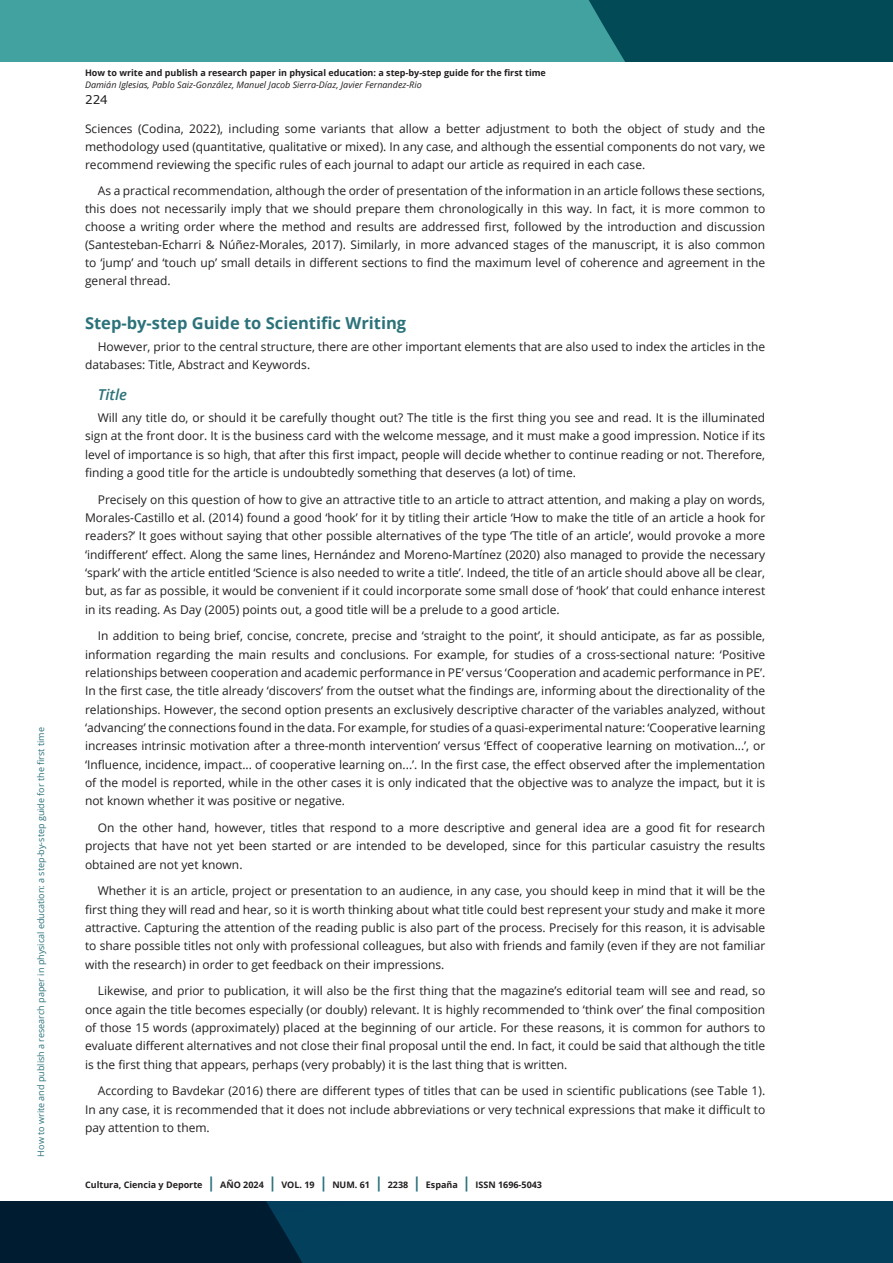
<style>
.page{position:relative;width:893px;height:1263px;background:#fff}
.page>*{position:absolute;margin:0;border:0;box-sizing:border-box;transform-origin:0 0}
.subtitulo_H3{font:700 16.5px "Open Sans";color:#2c727a}
.subtitulo_2_H3{font:italic 600 15px "Open Sans";color:#2c727a}
.Cuerpo_de_texto_P{font:12px/18.3px "Open Sans";color:#231f20;text-align:justify}
.t1{font:12px "Verdana";color:#231f20}
.t2{font:700 9px "Open Sans";color:#231f20}
.t3{font:9px "Open Sans";color:#2c727a}
.t4{font:italic 9px "Open Sans";color:#231f20}
.s1{font-size:15px;color:#2c727a}
</style>
<div class="page">
<svg style="left:0;top:1201px;width:893px;height:62px;background:#02344e"></svg>
<div style="left:0;top:0;width:893px;height:62px;background:#41a29f"></div>
<div style="left:589px;top:0;width:304px;height:62px;background:#024a56"></div>
<p class="t3" style="left:35px;top:1156px;width:431px;rotate:-90deg">How to write and publish a research paper in physical education: a step-by-step guide for the first time</p>
<p class="t2" style="left:85px;top:67px;width:462px">How to write and publish a research paper in physical education: a step-by-step guide for the first time</p>
<p class="t4" style="left:85px;top:79px;width:338px">Damián Iglesias, Pablo Saiz-González, Manuel Jacob Sierra-Díaz, Javier Fernandez-Rio</p>
<p class="t1" style="left:85px;top:91px;width:24px">224</p>
<p class="Cuerpo_de_texto_P" style="left:85px;top:119px;width:682px">Sciences (Codina, 2022), including some variants that allow a better adjustment to both the object of study and the methodology used (quantitative, qualitative or mixed). In any case, and although the essential components do not vary, we recommend reviewing the specific rules of each journal to adapt our article as required in each case.</p>
<p class="Cuerpo_de_texto_P" style="left:85px;top:181px;width:682px;text-indent:13px">As a practical recommendation, although the order of presentation of the information in an article follows these sections, this does not necessarily imply that we should prepare them chronologically in this way. In fact, it is more common to choose a writing order where the method and results are addressed first, followed by the introduction and discussion (Santesteban-Echarri &amp; Núñez-Morales, 2017). Similarly, in more advanced stages of the manuscript, it is also common to ‘jump’ and ‘touch up’ small details in different sections to find the maximum level of coherence and agreement in the general thread.</p>
<p class="subtitulo_H3" style="left:85px;top:311px;width:323px">Step-by-step Guide to Scientific Writing</p>
<p class="Cuerpo_de_texto_P" style="left:85px;top:337px;width:682px;text-indent:13px">However, prior to the central structure, there are other important elements that are also used to index the articles in the databases: Title, Abstract and Keywords.</p>
<p class="subtitulo_2_H3" style="left:98px;top:384px;width:31px">Title</p>
<p class="Cuerpo_de_texto_P" style="left:85px;top:408px;width:682px;text-indent:13px">Will any title do, or should it be carefully thought out? The title is the first thing you see and read. It is the illuminated sign at the front door. It is the business card with the welcome message, and it must make a good impression. Notice if its level of importance is so high, that after this first impact, people will decide whether to continue reading or not. Therefore, finding a good title for the article is undoubtedly something that deserves (a lot) of time.</p>
<p class="Cuerpo_de_texto_P" style="left:85px;top:490px;width:682px;text-indent:13px">Precisely on this question of how to give an attractive title to an article to attract attention, and making a play on words, Morales-Castillo et al. (2014) found a good ‘hook’ for it by titling their article ‘How to make the title of an article a hook for readers?’ It goes without saying that other possible alternatives of the type ‘The title of an article’, would provoke a more ‘indifferent’ effect. Along the same lines, Hernández and Moreno-Martínez (2020) also managed to provide the necessary ‘spark’ with the article entitled ‘Science is also needed to write a title’. Indeed, the title of an article should above all be clear, but, as far as possible, it would be convenient if it could incorporate some small dose of ‘hook’ that could enhance interest in its reading. As Day (2005) points out, a good title will be a prelude to a good article.</p>
<p class="Cuerpo_de_texto_P" style="left:85px;top:627px;width:682px;text-indent:13px">In addition to being brief, concise, concrete, precise and ‘straight to the point’, it should anticipate, as far as possible, information regarding the main results and conclusions. For example, for studies of a cross-sectional nature: ‘Positive relationships between cooperation and academic performance in PE’ versus ‘Cooperation and academic performance in PE’.<br>In the first case, the title already ‘discovers’ from the outset what the findings are, informing about the directionality of the relationships. However, the second option presents an exclusively descriptive character of the variables analyzed, without ‘advancing’ the connections found in the data. For example, for studies of a quasi-experimental nature: ‘Cooperative learning increases intrinsic motivation after a three-month intervention’ versus ‘Effect of cooperative learning on motivation...’, or ‘Influence, incidence, impact... of cooperative learning on...’. In the first case, the effect observed after the implementation of the model is reported, while in the other cases it is only indicated that the objective was to analyze the impact, but it is not known whether it was positive or negative.</p>
<p class="Cuerpo_de_texto_P" style="left:85px;top:818px;width:682px;text-indent:13px">On the other hand, however, titles that respond to a more descriptive and general idea are a good fit for research projects that have not yet been started or are intended to be developed, since for this particular casuistry the results obtained are not yet known.</p>
<p class="Cuerpo_de_texto_P" style="left:85px;top:881px;width:682px;text-indent:13px">Whether it is an article, project or presentation to an audience, in any case, you should keep in mind that it will be the first thing they will read and hear, so it is worth thinking about what title could best represent your study and make it more attractive. Capturing the attention of the reading public is also part of the process. Precisely for this reason, it is advisable to share possible titles not only with professional colleagues, but also with friends and family (even if they are not familiar with the research) in order to get feedback on their impressions.</p>
<p class="Cuerpo_de_texto_P" style="left:85px;top:981px;width:682px;text-indent:13px">Likewise, and prior to publication, it will also be the first thing that the magazine’s editorial team will see and read, so once again the title becomes especially (or doubly) relevant. It is highly recommended to ‘think over’ the final composition of those 15 words (approximately) placed at the beginning of our article. For these reasons, it is common for authors to evaluate different alternatives and not close their final proposal until the end. In fact, it could be said that although the title is the first thing that appears, perhaps (very probably) it is the last thing that is written.</p>
<p class="Cuerpo_de_texto_P" style="left:85px;top:1081px;width:682px;text-indent:13px">According to Bavdekar (2016) there are different types of titles that can be used in scientific publications (see Table 1).<br>In any case, it is recommended that it does not include abbreviations or very technical expressions that make it difficult to pay attention to them.</p>
<p class="t2" style="left:85px;top:1179px;width:458px">Cultura, Ciencia y Deporte <span class="s1">|</span> AÑO 2024 <span class="s1">|</span> VOL. 19 <span class="s1">|</span> NUM. 61 <span class="s1">|</span> 2238 <span class="s1">|</span> España <span class="s1">|</span> ISSN 1696-5043</p>
</div>
